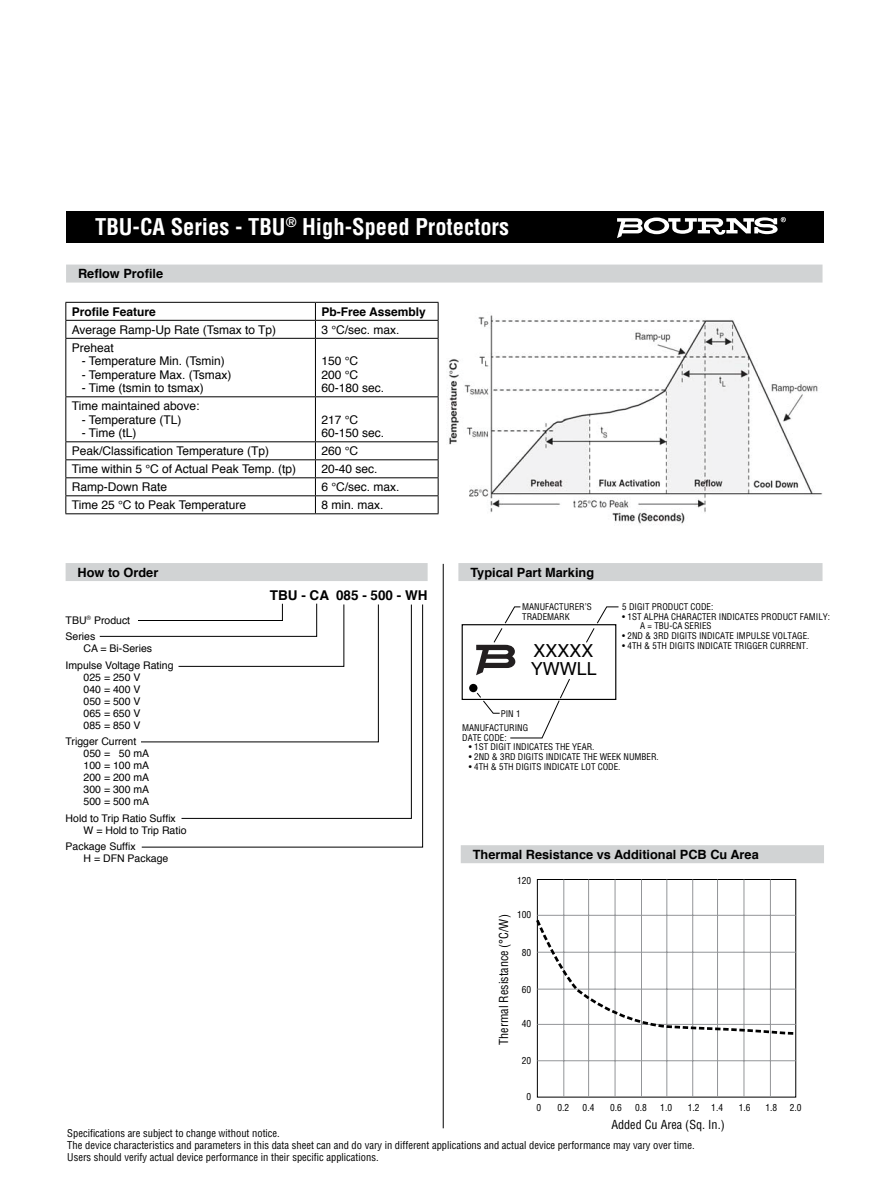
<style>
.page{position:relative;width:891px;height:1188px;background:#fff}
.page>*{position:absolute;margin:0;border:0;box-sizing:border-box;transform-origin:0 0}
.t1{font:700 condensed 22.5px "Helvetica";color:#fff}
.t2{font:18px/18px "Helvetica";color:#000}
.t3{font:700 13.5px "Helvetica";color:#000}
.t4{font:700 12.75px "Helvetica";color:#000}
.t5{font:condensed 12.15px "Helvetica";color:#000}
.t6{font:12px/13.5px "Helvetica";color:#000}
.t7{font:700 12px "Helvetica";color:#000}
.t8{font:condensed 10.5px/12px "Helvetica";color:#000}
.t9{font:10.5px/12px "Helvetica";color:#000}
.t10{font:condensed 9.45px "Helvetica";color:#000}
.t11{font:condensed 9px/9.8px "Helvetica";color:#000}
</style>
<div class="page">
<div style="left:67px;top:212px;width:757px;height:31px;background:#000"></div>
<div style="left:66px;top:265px;width:757px;height:18px;background:#d1d3d4"></div>
<img style="left:449px;top:315px;width:374px;height:209px">
<hr style="left:65px;top:302px;width:250px;height:1px;background:#000">
<hr style="left:315px;top:302px;width:124px;height:1px;background:#000">
<hr style="left:65px;top:320px;width:250px;height:1px;background:#000">
<svg style="left:65px;top:303px;width:1px;height:35px"></svg>
<hr style="left:315px;top:320px;width:124px;height:1px;background:#000">
<svg style="left:315px;top:303px;width:1px;height:35px"></svg>
<svg style="left:438px;top:303px;width:1px;height:35px"></svg>
<hr style="left:65px;top:338px;width:250px;height:1px;background:#000">
<hr style="left:65px;top:339px;width:1px;height:57px;background:#000">
<hr style="left:315px;top:338px;width:124px;height:1px;background:#000">
<hr style="left:315px;top:339px;width:1px;height:57px;background:#000">
<hr style="left:438px;top:339px;width:1px;height:57px;background:#000">
<hr style="left:65px;top:396px;width:250px;height:1px;background:#000">
<hr style="left:65px;top:397px;width:1px;height:44px;background:#000">
<hr style="left:315px;top:396px;width:124px;height:1px;background:#000">
<hr style="left:315px;top:397px;width:1px;height:44px;background:#000">
<hr style="left:438px;top:397px;width:1px;height:44px;background:#000">
<hr style="left:65px;top:441px;width:250px;height:1px;background:#000">
<hr style="left:315px;top:441px;width:124px;height:1px;background:#000">
<hr style="left:65px;top:459px;width:250px;height:1px;background:#000">
<hr style="left:315px;top:459px;width:124px;height:1px;background:#000">
<hr style="left:65px;top:477px;width:250px;height:1px;background:#000">
<hr style="left:315px;top:477px;width:124px;height:1px;background:#000">
<hr style="left:65px;top:495px;width:250px;height:1px;background:#000">
<svg style="left:65px;top:442px;width:1px;height:71px"></svg>
<hr style="left:315px;top:495px;width:124px;height:1px;background:#000">
<svg style="left:315px;top:442px;width:1px;height:71px"></svg>
<svg style="left:438px;top:442px;width:1px;height:71px"></svg>
<hr style="left:65px;top:513px;width:250px;height:1px;background:#000">
<hr style="left:315px;top:513px;width:124px;height:1px;background:#000">
<div style="left:66px;top:563px;width:362px;height:18px;background:#d1d3d4"></div>
<svg style="left:141px;top:604px;width:282px;height:244px"></svg>
<div style="left:458px;top:563px;width:365px;height:18px;background:#d1d3d4"></div>
<svg style="left:617px;top:217px;width:169px;height:21px"></svg>
<div style="left:461px;top:845px;width:363px;height:18px;background:#d1d3d4"></div>
<div style="left:537px;top:879px;width:259px;height:218px;border:1px solid #000"></div>
<hr style="left:537px;top:915px;width:259px;height:1px;background:#939598">
<hr style="left:537px;top:1060px;width:259px;height:1px;background:#939598">
<hr style="left:563px;top:879px;width:1px;height:218px;background:#939598">
<hr style="left:588px;top:879px;width:1px;height:218px;background:#939598">
<hr style="left:615px;top:879px;width:1px;height:218px;background:#939598">
<hr style="left:641px;top:879px;width:1px;height:218px;background:#939598">
<hr style="left:667px;top:879px;width:1px;height:218px;background:#939598">
<hr style="left:692px;top:879px;width:1px;height:218px;background:#939598">
<hr style="left:717px;top:879px;width:1px;height:218px;background:#939598">
<hr style="left:744px;top:879px;width:1px;height:218px;background:#939598">
<hr style="left:770px;top:879px;width:1px;height:218px;background:#939598">
<svg style="left:536px;top:918px;width:261px;height:118px"></svg>
<div style="left:469px;top:684px;width:8px;height:8px;background:#000;border-radius:50%"></div>
<svg style="left:476px;top:606px;width:143px;height:133px"></svg>
<hr style="left:443px;top:564px;width:1px;height:564px;background:#000">
<h1 class="t1" style="left:95px;top:213px;width:416px">TBU-CA Series - TBU<sup>®</sup> High-Speed Protectors</h1>
<p class="t4" style="left:78px;top:263px;width:87px">Reflow Profile</p>
<p class="t7" style="left:72px;top:302px;width:86px">Profile Feature</p>
<p class="t7" style="left:321px;top:302px;width:106px">Pb-Free Assembly</p>
<p class="t6" style="left:72px;top:323px;width:206px">Average Ramp-Up Rate (Tsmax to Tp)</p>
<p class="t6" style="left:321px;top:323px;width:80px">3 °C/sec. max.</p>
<p class="t6" style="left:72px;top:341px;width:44px">Preheat</p>
<p class="t6" style="left:82px;top:355px;width:145px">- Temperature Min. (Tsmin)</p>
<p class="t6" style="left:82px;top:368px;width:151px">- Temperature Max. (Tsmax)</p>
<p class="t6" style="left:82px;top:382px;width:124px">- Time (tsmin to tsmax)</p>
<p class="t6" style="left:321px;top:355px;width:64px">150 °C<br>200 °C<br>60-180 sec.</p>
<p class="t6" style="left:72px;top:400px;width:129px">Time maintained above:</p>
<p class="t6" style="left:82px;top:413px;width:101px">- Temperature (TL)</p>
<p class="t6" style="left:82px;top:427px;width:56px">- Time (tL)</p>
<p class="t6" style="left:321px;top:413px;width:64px">217 °C<br>60-150 sec.</p>
<p class="t6" style="left:72px;top:445px;width:199px">Peak/Classification Temperature (Tp)</p>
<p class="t6" style="left:321px;top:445px;width:38px">260 °C</p>
<p class="t6" style="left:72px;top:463px;width:226px">Time within 5 °C of Actual Peak Temp. (tp)</p>
<p class="t6" style="left:321px;top:463px;width:58px">20-40 sec.</p>
<p class="t6" style="left:72px;top:481px;width:97px">Ramp-Down Rate</p>
<p class="t6" style="left:321px;top:481px;width:80px">6 °C/sec. max.</p>
<p class="t6" style="left:72px;top:499px;width:176px">Time 25 °C to Peak Temperature</p>
<p class="t6" style="left:321px;top:499px;width:64px">8 min. max.</p>
<p class="t4" style="left:78px;top:562px;width:82px">How to Order</p>
<p class="t9" style="left:66px;top:612px;width:66px;line-height:16.5px">TBU<sup>®</sup> Product<br>Series</p>
<p class="t9" style="left:66px;top:641px;width:109px;line-height:16.5px;text-align:center">CA = Bi-Series<br>Impulse Voltage Rating</p>
<p class="t9" style="left:84px;top:671px;width:58px;text-align:justify">025 = 250 V 040 = 400 V 050 = 500 V 065 = 650 V 085 = 850 V</p>
<p class="t9" style="left:84px;top:736px;width:67px;text-indent:-18px">Trigger Current<br>050 = 50 mA<br>100 = 100 mA<br>200 = 200 mA<br>300 = 300 mA<br>500 = 500 mA</p>
<p class="t9" style="left:84px;top:812px;width:104px;text-indent:-18px">Hold to Trip Ratio Suffix<br>W = Hold to Trip Ratio</p>
<p class="t9" style="left:84px;top:841px;width:86px;text-indent:-18px">Package Suffix<br>H = DFN Package</p>
<p class="t3" style="left:270px;top:584px;width:159px">TBU - CA 085 - 500 - WH</p>
<p class="t4" style="left:470px;top:562px;width:125px">Typical Part Marking</p>
<p class="t11" style="left:522px;top:602px;width:71px">MANUFACTURER’S<br>TRADEMARK</p>
<p class="t11" style="left:622px;top:602px;width:93px">5 DIGIT PRODUCT CODE:</p>
<p class="t11" style="left:640px;top:611px;width:191px;text-indent:-18px">• 1ST ALPHA CHARACTER INDICATES PRODUCT FAMILY:<br>A = TBU-CA SERIES</p>
<p class="t11" style="left:622px;top:631px;width:189px">• 2ND &amp; 3RD DIGITS INDICATE IMPULSE VOLTAGE.</p>
<p class="t11" style="left:622px;top:641px;width:188px">• 4TH &amp; 5TH DIGITS INDICATE TRIGGER CURRENT.</p>
<h2 class="t2" style="left:531px;top:642px;width:68px">XXXXX<br>YWWLL</h2>
<p class="t11" style="left:501px;top:709px;width:21px">PIN 1</p>
<p class="t11" style="left:462px;top:722px;width:68px">MANUFACTURING<br>DATE CODE:</p>
<p class="t11" style="left:469px;top:742px;width:127px">• 1ST DIGIT INDICATES THE YEAR.</p>
<p class="t11" style="left:469px;top:752px;width:191px">• 2ND &amp; 3RD DIGITS INDICATE THE WEEK NUMBER.</p>
<p class="t11" style="left:469px;top:761px;width:153px">• 4TH &amp; 5TH DIGITS INDICATE LOT CODE.</p>
<p class="t4" style="left:473px;top:844px;width:288px">Thermal Resistance vs Additional PCB Cu Area</p>
<p class="t10" style="left:517px;top:874px;width:16px">120</p>
<p class="t10" style="left:517px;top:909px;width:16px">100</p>
<p class="t10" style="left:522px;top:947px;width:11px">80</p>
<p class="t10" style="left:522px;top:984px;width:11px">60</p>
<p class="t10" style="left:522px;top:1018px;width:11px">40</p>
<p class="t10" style="left:522px;top:1054px;width:11px">20</p>
<p class="t10" style="left:527px;top:1091px;width:6px">0</p>
<p class="t5" style="left:496px;top:1045px;width:132px;rotate:-90deg">Thermal Resistance (°C/W)</p>
<p class="t10" style="left:537px;top:1101px;width:6px">0</p>
<p class="t10" style="left:557px;top:1101px;width:13px">0.2</p>
<p class="t10" style="left:583px;top:1101px;width:13px">0.4</p>
<p class="t10" style="left:610px;top:1101px;width:13px">0.6</p>
<p class="t10" style="left:635px;top:1101px;width:13px">0.8</p>
<p class="t10" style="left:660px;top:1101px;width:13px">1.0</p>
<p class="t10" style="left:688px;top:1101px;width:37px">1.2 1.4</p>
<p class="t10" style="left:739px;top:1101px;width:13px">1.6</p>
<p class="t10" style="left:765px;top:1101px;width:13px">1.8</p>
<p class="t10" style="left:790px;top:1101px;width:13px">2.0</p>
<p class="t5" style="left:611px;top:1117px;width:115px">Added Cu Area (Sq. In.)</p>
<p class="t8" style="left:67px;top:1127px;width:629px">Specifications are subject to change without notice.<br>The device characteristics and parameters in this data sheet can and do vary in different applications and actual device performance may vary over time.<br>Users should verify actual device performance in their specific applications.</p>
</div>
